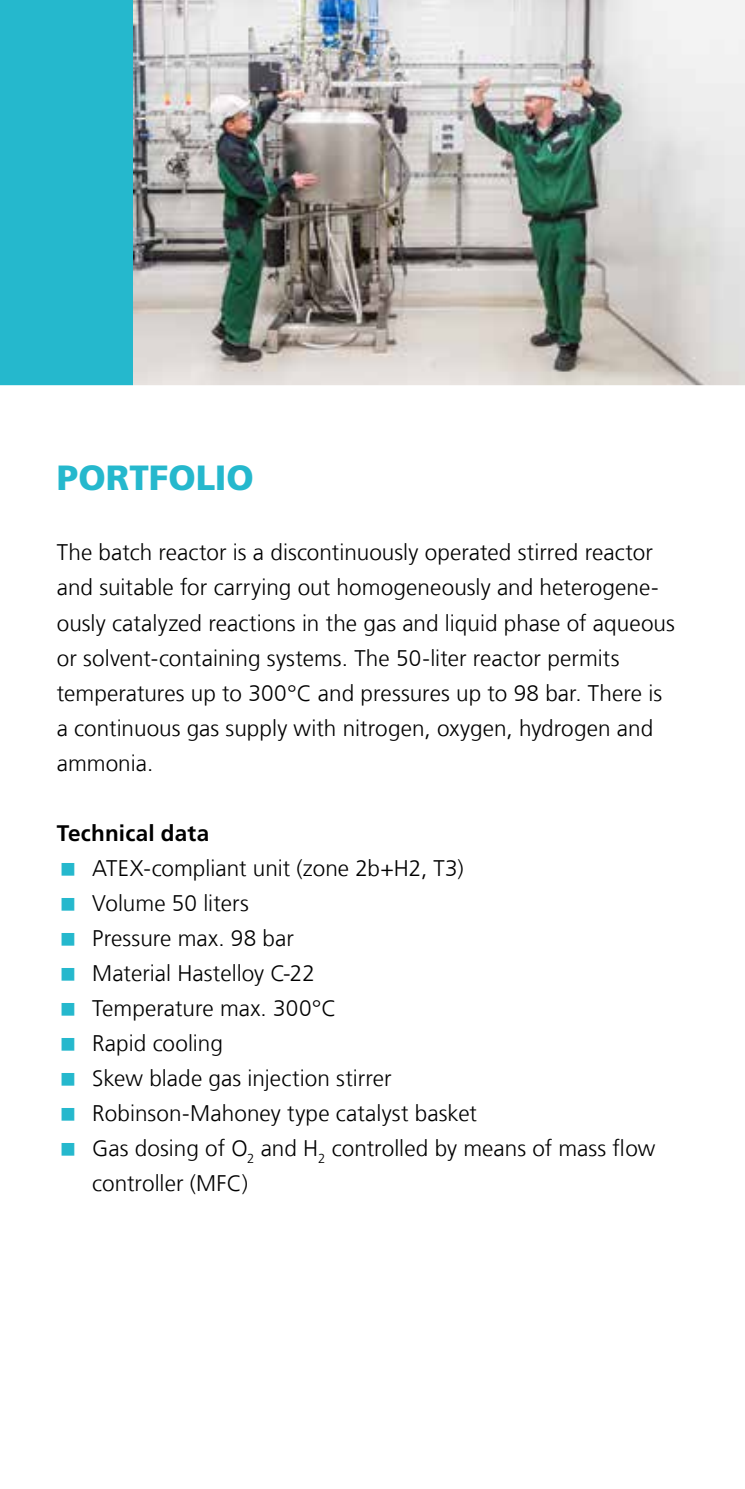
<style>
.page{position:relative;width:745px;height:1489px;background:#fff}
.page>*{position:absolute;margin:0;border:0;box-sizing:border-box;transform-origin:0 0}
.t1{font:900 35px "Frutiger LT Com";color:#25b8cd}
.t2{font:300 22.5px/35px "Frutiger LT Com";letter-spacing:.005em;color:#000}
.t3{font:700 22.5px "Frutiger LT Com";letter-spacing:.005em;color:#000}
</style>
<div class="page">
<div style="left:0;top:0;width:744px;height:385px;background:#25b8cd"></div>
<img style="left:134px;top:0;width:610px;height:385px">
<h1 class="t1" style="left:57px;top:457px;width:198px">PORTFOLIO</h1>
<p class="t2" style="left:57px;top:535px;width:619px">The batch reactor is a discontinuously operated stirred reactor and suitable for carrying out homogeneously and heterogene&shy;ously catalyzed reactions in the gas and liquid phase of aqueous or solvent-containing systems. The 50-liter reactor permits temperatures up to 300°C and pressures up to 98 bar. There is a continuous gas supply with nitrogen, oxygen, hydrogen and ammonia.</p>
<p class="t3" style="left:57px;top:819px;width:154px">Technical data</p>
<p class="t2" style="left:92px;top:850px;width:564px">ATEX-compliant unit (zone 2b+H2, T3)<br>Volume 50 liters<br>Pressure max. 98 bar<br>Material Hastelloy C-22<br>Temperature max. 300°C<br>Rapid cooling<br>Skew blade gas injection stirrer<br>Robinson-Mahoney type catalyst basket<br>Gas dosing of O<sub>2</sub> and H<sub>2</sub> controlled by means of mass flow controller (MFC)</p>
</div>
